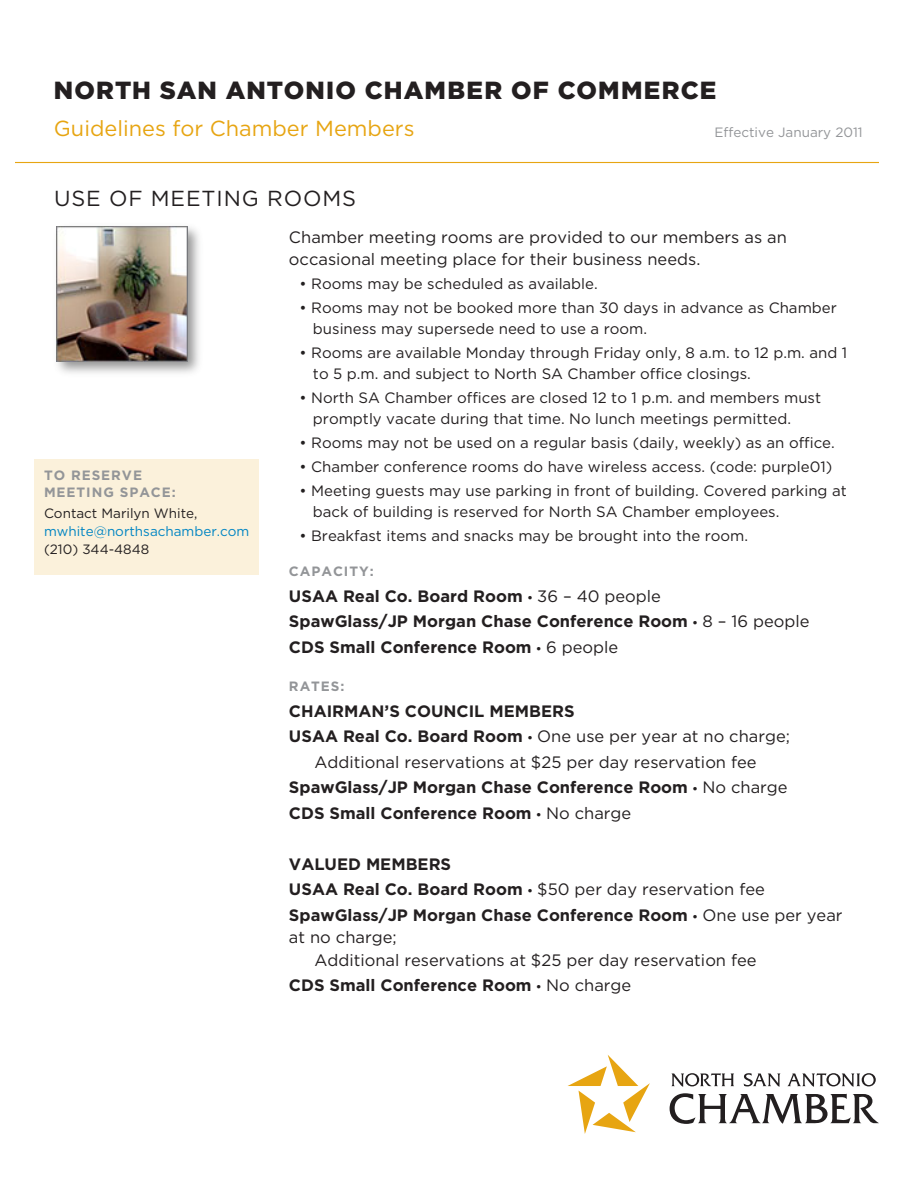
<style>
.page{position:relative;width:918px;height:1188px;background:#fff}
.page>*{position:absolute;margin:0;border:0;box-sizing:border-box;transform-origin:0 0}
.t1{font:900 24.75px "Gotham";letter-spacing:.045em;color:#231f20}
.t2{font:21.75px "Gotham";color:#e7a512}
.t3{font:21.75px "Gotham";letter-spacing:.04em;color:#231f20}
.t4{font:700 16.5px/25.5px "Gotham";color:#231f20}
.t5{font:16.5px/22.5px "Gotham";color:#231f20}
.t6{font:15px/21px "Gotham";color:#231f20}
.t7{font:700 13.5px/16.2px "Gotham";letter-spacing:.07em;color:#939598}
.t8{font:13.5px "Gotham";color:#231f20}
.t9{font:13.5px "Gotham";color:#0085c3}
.t10{font:13.5px "Gotham";color:#939598}
.s1{font-family:"Myriad Pro";font-weight:400}
.s2{font-weight:400}
.s3{font-weight:700}
.s4{font-family:"Myriad Pro"}
</style>
<div class="page">
<div style="left:34px;top:460px;width:226px;height:115px;background:#fbf1db"></div>
<img style="left:56px;top:227px;width:143px;height:146px">
<img style="left:56px;top:226px;width:132px;height:135px">
<svg style="left:568px;top:1055px;width:82px;height:79px"></svg>
<svg style="left:670px;top:1093px;width:209px;height:31px"></svg>
<svg style="left:671px;top:1073px;width:63px;height:14px"></svg>
<svg style="left:744px;top:1073px;width:37px;height:14px"></svg>
<svg style="left:787px;top:1073px;width:89px;height:14px"></svg>
<hr style="left:15px;top:162px;width:864px;height:1px;background:#e7a512">
<h1 class="t1" style="left:54px;top:76px;width:664px">NORTH SAN ANTONIO CHAMBER OF COMMERCE</h1>
<h2 class="t2" style="left:54px;top:116px;width:362px">Guidelines for Chamber Members</h2>
<p class="t10" style="left:715px;top:125px;width:150px">Effective January 2011</p>
<h2 class="t3" style="left:54px;top:186px;width:304px">USE OF MEETING ROOMS</h2>
<p class="t5" style="left:289px;top:225px;width:499px">Chamber meeting rooms are provided to our members as an occasional meeting place for their business needs.</p>
<p class="t6" style="left:299px;top:273px;width:300px">• Rooms may be scheduled as available.</p>
<p class="t6" style="left:313px;top:297px;width:525px;text-indent:-14px">• Rooms may not be booked more than 30 days in advance as Chamber business may supersede need to use a room.</p>
<p class="t6" style="left:313px;top:342px;width:536px;text-indent:-14px">• Rooms are available Monday through Friday only, 8 a.m. to 12 p.m. and 1 to 5 p.m. and subject to North SA Chamber office closings.</p>
<p class="t6" style="left:313px;top:387px;width:510px;text-indent:-14px">• North SA Chamber offices are closed 12 to 1 p.m. and members must promptly vacate during that time. No lunch meetings permitted.</p>
<p class="t6" style="left:299px;top:432px;width:537px">• Rooms may not be used on a regular basis (daily, weekly) as an office.</p>
<p class="t6" style="left:299px;top:456px;width:534px">• Chamber conference rooms do have wireless access. (code: purple01)</p>
<p class="t6" style="left:313px;top:480px;width:535px;text-indent:-14px">• Meeting guests may use parking in front of building. Covered parking at back of building is reserved for North SA Chamber employees.</p>
<p class="t6" style="left:299px;top:525px;width:450px">• Breakfast items and snacks may be brought into the room.</p>
<p class="t7" style="left:289px;top:563px;width:86px">CAPACITY:</p>
<p class="t4" style="left:289px;top:583px;width:522px">USAA Real Co. Board Room <span class="s1">•</span> <span class="s2">36 – 40 people<br></span>SpawGlass/JP Morgan Chase Conference Room <span class="s1">•</span> <span class="s2">8 – 16 people<br></span>CDS Small Conference Room <span class="s1">•</span> <span class="s2">6 people</span></p>
<p class="t7" style="left:289px;top:678px;width:57px">RATES:</p>
<p class="t4" style="left:289px;top:698px;width:287px">CHAIRMAN’S COUNCIL MEMBERS</p>
<p class="t5" style="left:289px;top:725px;width:503px"><span class="s3">USAA Real Co. Board Room</span> <span class="s4">•</span> One use per year at no charge;</p>
<p class="t5" style="left:314px;top:750px;width:444px">Additional reservations at $25 per day reservation fee</p>
<p class="t4" style="left:289px;top:774px;width:500px">SpawGlass/JP Morgan Chase Conference Room <span class="s1">•</span> <span class="s2">No charge</span></p>
<p class="t4" style="left:289px;top:800px;width:344px">CDS Small Conference Room <span class="s1">•</span> <span class="s2">No charge</span></p>
<p class="t4" style="left:289px;top:851px;width:555px">VALUED MEMBERS<br>USAA Real Co. Board Room <span class="s1">•</span> <span class="s2">$50 per day reservation fee<br></span>SpawGlass/JP Morgan Chase Conference Room <span class="s1">•</span> <span class="s2">One use per year</span></p>
<p class="t5" style="left:314px;top:926px;width:444px;text-indent:-26px">at no charge;<br>Additional reservations at $25 per day reservation fee</p>
<p class="t4" style="left:289px;top:972px;width:344px">CDS Small Conference Room <span class="s1">•</span> <span class="s2">No charge</span></p>
<p class="t7" style="left:44px;top:467px;width:133px">TO RESERVE<br>MEETING SPACE:</p>
<p class="t8" style="left:44px;top:505px;width:155px">Contact Marilyn White,</p>
<p class="t9" style="left:44px;top:523px;width:207px">mwhite@northsachamber.com</p>
<p class="t8" style="left:44px;top:541px;width:107px">(210) 344-4848</p>
</div>
